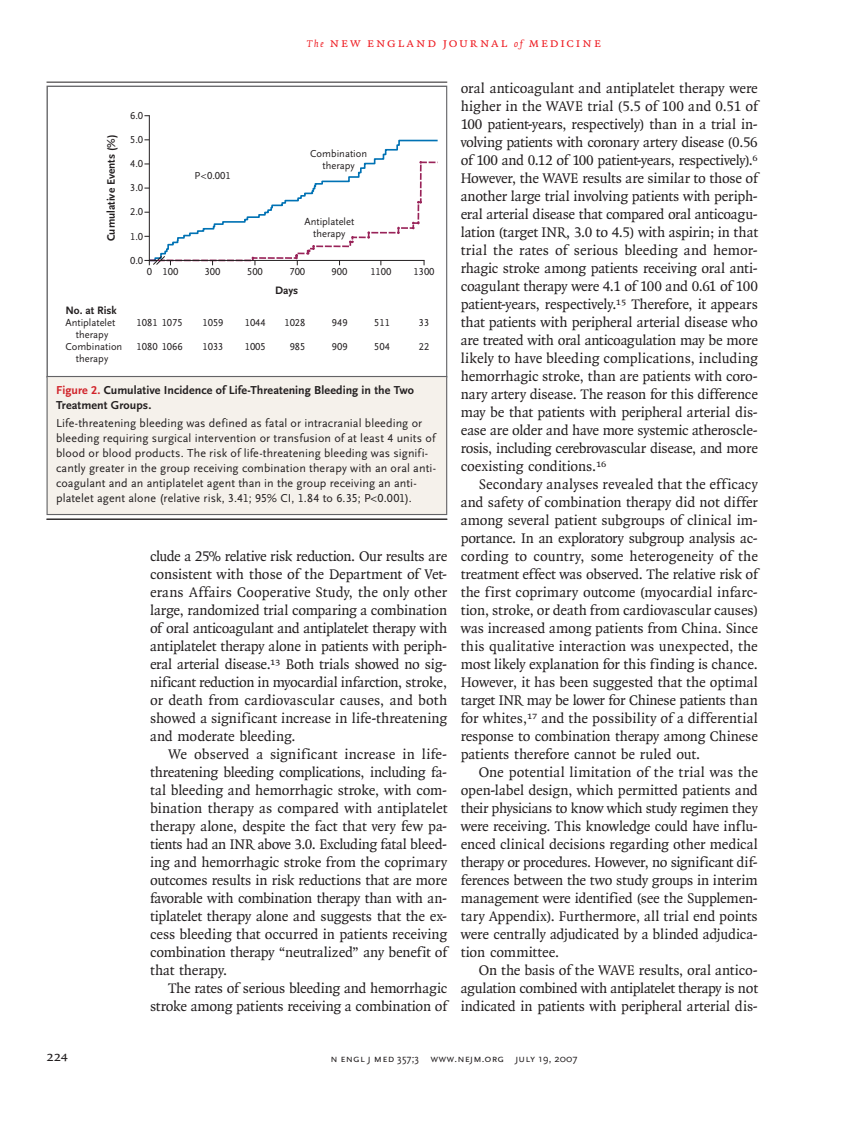
<style>
.page{position:relative;width:851px;height:1134px;background:#fff}
.page>*{position:absolute;margin:0;border:0;box-sizing:border-box;transform-origin:0 0}
.t1{font:15px/18px "OTNEJM Quadraat";letter-spacing:-.01em;color:#231f20;text-align:justify}
.t2{font:14.25px "OTNEJM Quadraat Cap";color:#231f20}
.t3{font:13.5px "OTNEJM Quadraat Cap";letter-spacing:.11em;color:#ee1d23}
.t4{font:12px/15px "OTNEJM Scala Sans LF";letter-spacing:.01em;color:#231f20}
.t5{font:700 12px/15px "OTNEJM Scala Sans LF";letter-spacing:.005em;color:#231f20}
.t6{font:700 11.25px "OTNEJM Scala Sans LF";color:#231f20}
.t7{font:10.8px "OTNEJM Scala Sans LF Cap";letter-spacing:.01em;color:#231f20}
.t8{font:10.5px/12px "OTNEJM Scala Sans LF";color:#231f20}
.t9{font:700 10.5px "OTNEJM Scala Sans LF";color:#231f20}
.t10{font:9px/12.8px "OTNEJM Scala Sans LF";color:#231f20}
.s1{font-family:"OTNEJM Quadraat";font-style:italic;font-size:10.5px}
.s2{color:#d1232a}
.s3{font-family:"OTNEJM Scala Sans OSF"}
</style>
<div class="page">
<hr style="left:46px;top:82px;width:401px;height:1px;background:#231f20">
<hr style="left:149px;top:116px;width:1px;height:144px;background:#231f20">
<svg style="left:144px;top:139px;width:294px;height:126px"></svg>
<div style="left:47px;top:377px;width:399px;height:138px;background:#f5f1eb"></div>
<hr style="left:46px;top:514px;width:401px;height:1px;background:#636366">
<hr style="left:46px;top:376px;width:401px;height:1px;background:#636366">
<hr style="left:46px;top:377px;width:2px;height:137px;background:#636366">
<hr style="left:446px;top:377px;width:1px;height:137px;background:#636366">
<hr style="left:46px;top:519px;width:401px;height:1px;background:#231f20">
<p class="t3" style="left:307px;top:35px;width:295px"><span class="s1">The</span> new england journal <span class="s1">of</span> medicine</p>
<p class="t6" style="left:105px;top:241px;width:108px;rotate:-90deg">Cumulative Events (%)</p>
<p class="t6" style="left:65px;top:304px;width:53px">No. at Risk</p>
<p class="t8" style="left:65px;top:317px;width:51px">Antiplatelet</p>
<p class="t8" style="left:76px;top:329px;width:34px">therapy</p>
<p class="t8" style="left:65px;top:341px;width:58px">Combination</p>
<p class="t8" style="left:76px;top:353px;width:34px">therapy</p>
<p class="t8" style="left:130px;top:110px;width:15px">6.0</p>
<p class="t8" style="left:130px;top:134px;width:15px">5.0</p>
<p class="t8" style="left:130px;top:158px;width:15px">4.0</p>
<p class="t8" style="left:130px;top:182px;width:15px">3.0</p>
<p class="t8" style="left:130px;top:206px;width:15px">2.0</p>
<p class="t8" style="left:130px;top:230px;width:15px">1.0</p>
<p class="t8" style="left:130px;top:254px;width:15px">0.0</p>
<p class="t8" style="left:194px;top:170px;width:38px">P&lt;0.001</p>
<p class="t8" style="left:310px;top:148px;width:58px;text-align:center">Combination therapy</p>
<p class="t8" style="left:304px;top:216px;width:51px;text-align:center">Antiplatelet therapy</p>
<p class="t8" style="left:147px;top:266px;width:33px">0 100</p>
<p class="t8" style="left:205px;top:266px;width:17px">300</p>
<p class="t8" style="left:247px;top:266px;width:17px">500</p>
<p class="t8" style="left:289px;top:266px;width:17px">700</p>
<p class="t8" style="left:331px;top:266px;width:17px">900</p>
<p class="t8" style="left:370px;top:266px;width:22px">1100</p>
<p class="t8" style="left:413px;top:266px;width:22px">1300</p>
<p class="t8" style="left:137px;top:317px;width:48px">1081 1075</p>
<p class="t8" style="left:137px;top:341px;width:48px">1080 1066</p>
<p class="t8" style="left:202px;top:317px;width:22px">1059</p>
<p class="t8" style="left:202px;top:341px;width:22px">1033</p>
<p class="t8" style="left:245px;top:317px;width:22px">1044</p>
<p class="t8" style="left:245px;top:341px;width:22px">1005</p>
<p class="t6" style="left:275px;top:284px;width:25px">Days</p>
<p class="t8" style="left:284px;top:317px;width:22px">1028</p>
<p class="t8" style="left:290px;top:341px;width:17px">985</p>
<p class="t8" style="left:332px;top:317px;width:17px">949</p>
<p class="t8" style="left:332px;top:341px;width:17px">909</p>
<p class="t8" style="left:374px;top:317px;width:17px">511</p>
<p class="t8" style="left:374px;top:341px;width:17px">504</p>
<p class="t8" style="left:419px;top:317px;width:12px">33</p>
<p class="t8" style="left:419px;top:341px;width:12px">22</p>
<p class="t5" style="left:56px;top:383px;width:359px"><span class="s2">Figure 2.</span> Cumulative Incidence of Life-Threatening Bleeding in the Two<br>Treatment Groups.</p>
<p class="t4" style="left:56px;top:416px;width:381px">Life-threatening bleeding was defined as fatal or intracranial bleeding or bleeding requiring surgical intervention or transfusion of at least 4 units of blood or blood products. The risk of life-threatening bleeding was signifi&shy;cantly greater in the group receiving combination therapy with an oral anti&shy;coagulant and an antiplatelet agent than in the group receiving an anti&shy;platelet agent alone (relative risk, 3.41; 95% CI, 1.84 to 6.35; P&lt;0.001).</p>
<p class="t8" style="left:162px;top:420px;width:78px;line-height:15.8px">AUTHOR: Anand<br>FIGURE: 2 of 3</p>
<p class="t10" style="left:319px;top:421px;width:32px">RETAKE</p>
<p class="t10" style="left:372px;top:421px;width:16px">1st<br>2nd<br>3rd</p>
<p class="t10" style="left:127px;top:427px;width:18px">ICM</p>
<p class="t10" style="left:127px;top:457px;width:22px">CASE</p>
<p class="t10" style="left:127px;top:441px;width:25px">REG F</p>
<p class="t10" style="left:330px;top:458px;width:30px">Revised</p>
<p class="t8" style="left:293px;top:467px;width:20px;line-height:14.9px">4-C<br>H/T</p>
<p class="t8" style="left:249px;top:467px;width:20px;line-height:14.9px">Line<br>H/T</p>
<p class="t8" style="left:249px;top:494px;width:33px">Combo</p>
<p class="t9" style="left:346px;top:473px;width:22px">SIZE</p>
<p class="t8" style="left:162px;top:479px;width:54px">ARTIST: ts</p>
<p class="t8" style="left:346px;top:486px;width:23px">22p3</p>
<p class="t10" style="left:127px;top:489px;width:21px">Enon</p>
<p class="t1" style="left:150px;top:547px;width:299px">clude a 25% relative risk reduction. Our results are consistent with those of the Department of Vet&shy;erans Affairs Cooperative Study, the only other large, randomized trial comparing a combination of oral anticoagulant and antiplatelet therapy with antiplatelet therapy alone in patients with periph&shy;eral arterial disease.<sup>13</sup> Both trials showed no sig&shy;nificant reduction in myocardial infarction, stroke, or death from cardiovascular causes, and both showed a significant increase in life-threatening and moderate bleeding.</p>
<p class="t1" style="left:150px;top:745px;width:299px;text-indent:18px">We observed a significant increase in life&shy;threatening bleeding complications, including fa&shy;tal bleeding and hemorrhagic stroke, with com&shy;bination therapy as compared with antiplatelet therapy alone, despite the fact that very few pa&shy;tients had an INR above 3.0. Excluding fatal bleed&shy;ing and hemorrhagic stroke from the coprimary outcomes results in risk reductions that are more favorable with combination therapy than with an&shy;tiplatelet therapy alone and suggests that the ex&shy;cess bleeding that occurred in patients receiving combination therapy “neutralized” any benefit of that therapy.</p>
<p class="t1" style="left:150px;top:979px;width:299px;text-align:right">The rates of serious bleeding and hemorrhagic stroke among patients receiving a combination of</p>
<p class="t8" style="left:346px;top:565px;width:39px">07-19-07</p>
<p class="t8" style="left:310px;top:565px;width:32px">ISSUE:</p>
<p class="t1" style="left:460px;top:79px;width:299px">oral anticoagulant and antiplatelet therapy were higher in the WAVE trial (5.5 of 100 and 0.51 of 100 patient-years, respectively) than in a trial in&shy;volving patients with coronary artery disease (0.56 of 100 and 0.12 of 100 patient-years, respectively).<sup>6<br></sup>However, the WAVE results are similar to those of another large trial involving patients with periph&shy;eral arterial disease that compared oral anticoagu&shy;lation (target INR, 3.0 to 4.5) with aspirin; in that trial the rates of serious bleeding and hemor&shy;rhagic stroke among patients receiving oral anti&shy;coagulant therapy were 4.1 of 100 and 0.61 of 100 patient-years, respectively.<sup>15</sup> Therefore, it appears that patients with peripheral arterial disease who are treated with oral anticoagulation may be more likely to have bleeding complications, including hemorrhagic stroke, than are patients with coro&shy;nary artery disease. The reason for this difference may be that patients with peripheral arterial dis&shy;ease are older and have more systemic atheroscle&shy;rosis, including cerebrovascular disease, and more coexisting conditions.<sup>16</sup></p>
<p class="t1" style="left:460px;top:475px;width:299px;text-indent:18px">Secondary analyses revealed that the efficacy and safety of combination therapy did not differ among several patient subgroups of clinical im&shy;portance. In an exploratory subgroup analysis ac&shy;cording to country, some heterogeneity of the treatment effect was observed. The relative risk of the first coprimary outcome (myocardial infarc&shy;tion, stroke, or death from cardiovascular causes) was increased among patients from China. Since this qualitative interaction was unexpected, the most likely explanation for this finding is chance.<br>However, it has been suggested that the optimal target INR may be lower for Chinese patients than for whites,<sup>17</sup> and the possibility of a differential response to combination therapy among Chinese patients therefore cannot be ruled out.</p>
<p class="t1" style="left:460px;top:763px;width:299px;text-indent:18px">One potential limitation of the trial was the open-label design, which permitted patients and their physicians to know which study regimen they were receiving. This knowledge could have influ&shy;enced clinical decisions regarding other medical therapy or procedures. However, no significant dif&shy;ferences between the two study groups in interim management were identified (see the Supplemen&shy;tary Appendix). Furthermore, all trial end points were centrally adjudicated by a blinded adjudica&shy;tion committee.</p>
<p class="t1" style="left:460px;top:961px;width:299px;text-indent:18px">On the basis of the WAVE results, oral antico&shy;agulation combined with antiplatelet therapy is not indicated in patients with peripheral arterial dis-</p>
<p class="t2" style="left:46px;top:1048px;width:23px">224</p>
<p class="t7" style="left:330px;top:1053px;width:249px">n engl j med <span class="s3">357;3</span> www.nejm.org july <span class="s3">19, 2007</span></p>
</div>
